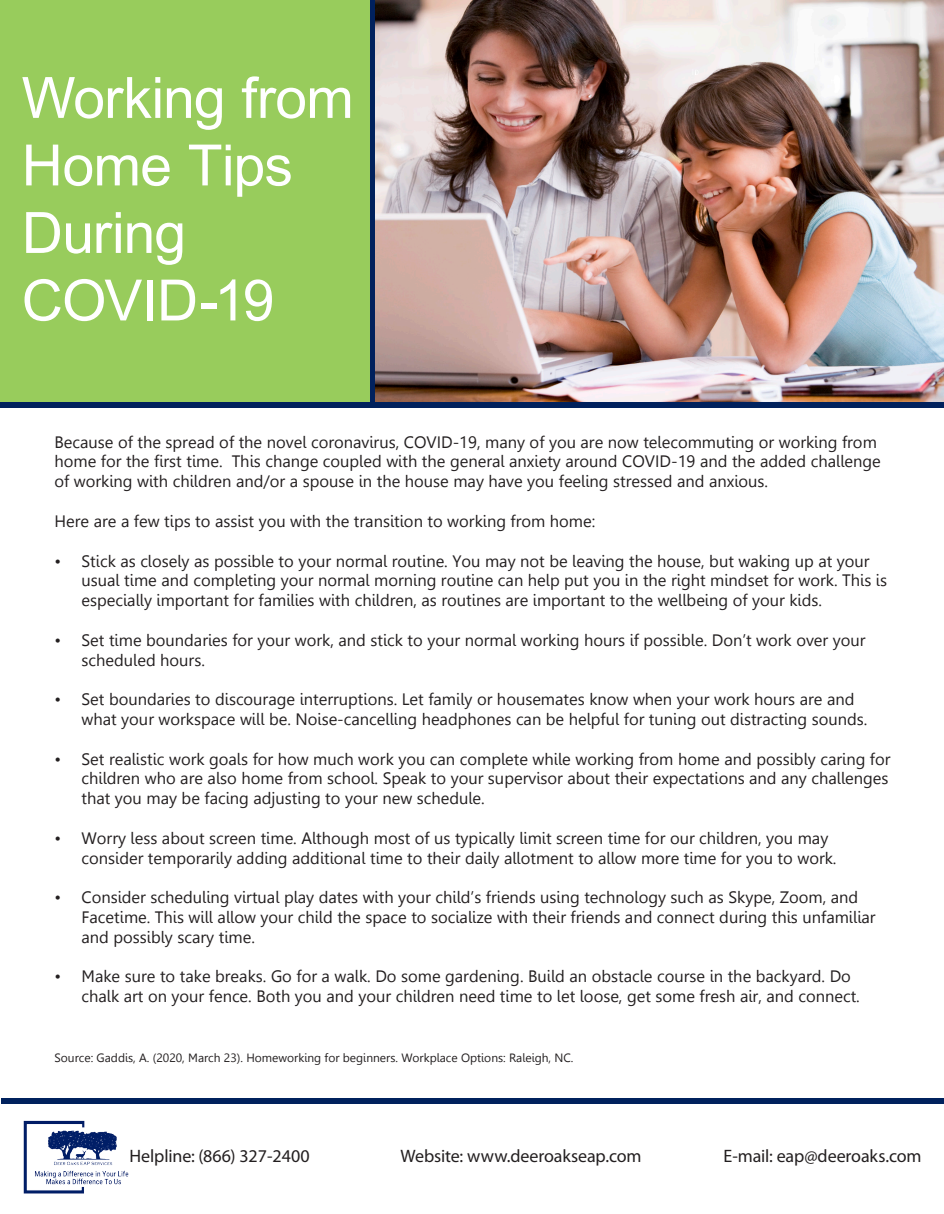
<style>
.page{position:relative;width:944px;height:1214px;background:#fff}
.page>*{position:absolute;margin:0;border:0;box-sizing:border-box;transform-origin:0 0}
.Slogan{font:57px/67.5px "Dok Champa";letter-spacing:-.01em;color:#fff}
.t1{font:18px "Myriad Pro";letter-spacing:-.005em;color:#231f20}
.t2{font:16.5px/19.8px "Leelawadee";color:#231f20}
.t3{font:12px "Leelawadee";color:#231f20}
</style>
<div class="page">
<div style="left:0;top:0;width:372px;height:402px;background:#98cc5c"></div>
<img style="left:375px;top:0;width:569px;height:402px">
<svg style="left:692px;top:69px;width:6px;height:6px"></svg>
<img style="left:23px;top:1120px;width:106px;height:74px">
<div style="left:0;top:402px;width:944px;height:6px;background:#00215d"></div>
<div style="left:370px;top:0;width:5px;height:408px;background:#00215d"></div>
<div style="left:1px;top:1098px;width:943px;height:6px;background:#00215d"></div>
<p class="Slogan" style="left:22px;top:62px;width:333px">Working from</p>
<p class="Slogan" style="left:22px;top:129px;width:273px">Home Tips</p>
<p class="Slogan" style="left:22px;top:197px;width:254px">During<br>COVID-19</p>
<p class="t2" style="left:54px;top:432px;width:827px">Because of the spread of the novel coronavirus, COVID-19, many of you are now telecommuting or working from home for the first time. This change coupled with the general anxiety around COVID-19 and the added challenge of working with children and/or a spouse in the house may have you feeling stressed and anxious.</p>
<p class="t2" style="left:54px;top:511px;width:542px">Here are a few tips to assist you with the transition to working from home:</p>
<p class="t2" style="left:81px;top:551px;width:807px;text-indent:-27px">• Stick as closely as possible to your normal routine. You may not be leaving the house, but waking up at your usual time and completing your normal morning routine can help put you in the right mindset for work. This is especially important for families with children, as routines are important to the wellbeing of your kids.</p>
<p class="t2" style="left:81px;top:630px;width:785px;text-indent:-27px">• Set time boundaries for your work, and stick to your normal working hours if possible. Don’t work over your scheduled hours.</p>
<p class="t2" style="left:81px;top:689px;width:787px;text-indent:-27px">• Set boundaries to discourage interruptions. Let family or housemates know when your work hours are and what your workspace will be. Noise-cancelling headphones can be helpful for tuning out distracting sounds.</p>
<p class="t2" style="left:81px;top:749px;width:810px;text-indent:-27px">• Set realistic work goals for how much work you can complete while working from home and possibly caring for children who are also home from school. Speak to your supervisor about their expectations and any challenges that you may be facing adjusting to your new schedule.</p>
<p class="t2" style="left:81px;top:828px;width:756px;text-indent:-27px">• Worry less about screen time. Although most of us typically limit screen time for our children, you may consider temporarily adding additional time to their daily allotment to allow more time for you to work.</p>
<p class="t2" style="left:81px;top:887px;width:795px;text-indent:-27px">• Consider scheduling virtual play dates with your child’s friends using technology such as Skype, Zoom, and<br>Facetime. This will allow your child the space to socialize with their friends and connect during this unfamiliar and possibly scary time.</p>
<p class="t2" style="left:81px;top:966px;width:779px;text-indent:-27px">• Make sure to take breaks. Go for a walk. Do some gardening. Build an obstacle course in the backyard. Do chalk art on your fence. Both you and your children need time to let loose, get some fresh air, and connect.</p>
<p class="t3" style="left:54px;top:1050px;width:520px">Source: Gaddis, A. (2020, March 23). Homeworking for beginners. Workplace Options: Raleigh, NC.</p>
<p class="t1" style="left:129px;top:1144px;width:182px">Helpline: (866) 327-2400</p>
<p class="t1" style="left:400px;top:1144px;width:242px">Website: www.deeroakseap.com</p>
<p class="t1" style="left:723px;top:1144px;width:199px">E-mail: eap@deeroaks.com</p>
</div>
